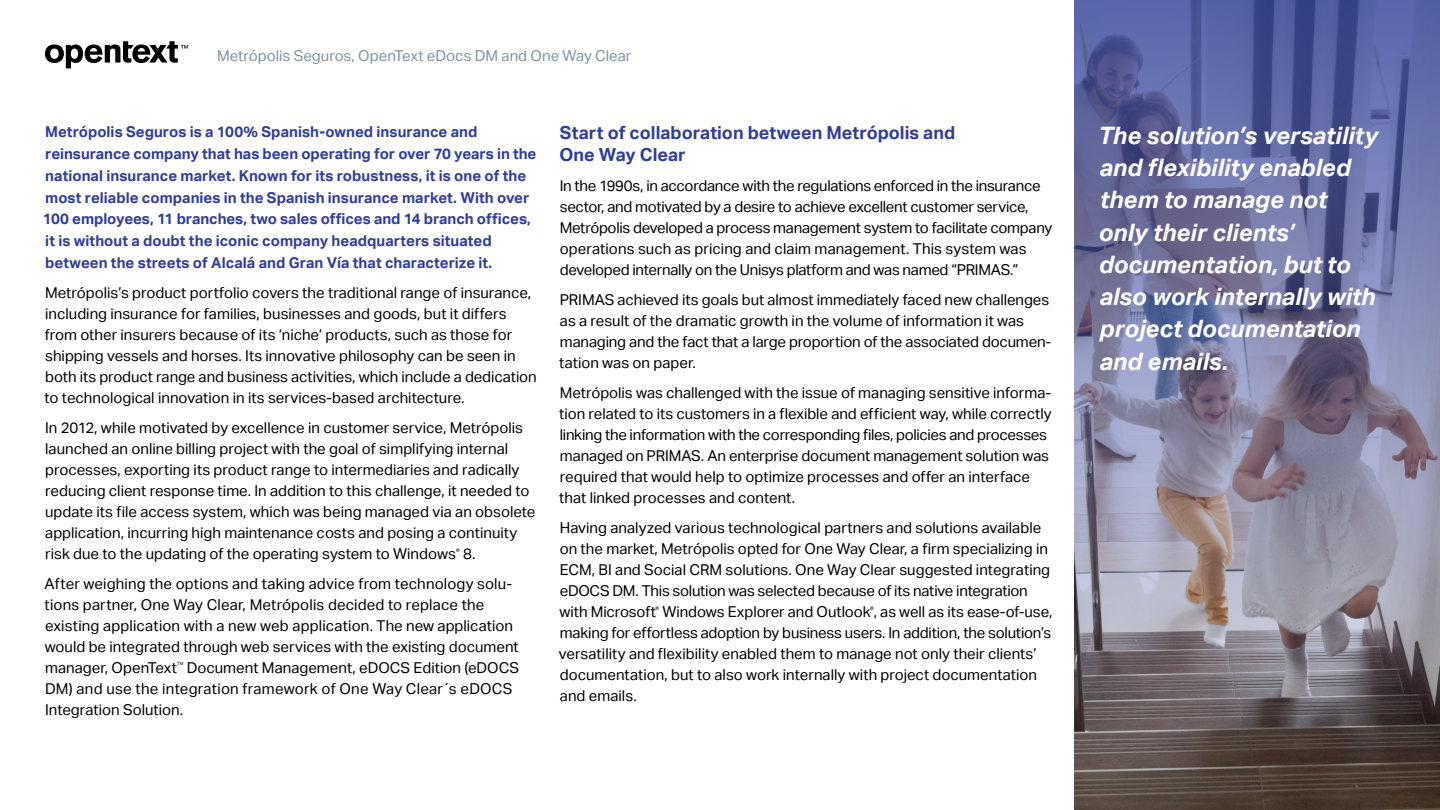
<style>
.page{position:relative;width:1440px;height:810px;background:#fff}
.page>*{position:absolute;margin:0;border:0;box-sizing:border-box;transform-origin:0 0}
.t1{font:italic 700 24px/32.2px "Aktiv Grotesk";color:#fff}
.t2{font:700 18px/21.8px "Aktiv Grotesk";color:#2e3d98}
.t3{font:15px/21px "Aktiv Grotesk";color:#000}
.t4{font:700 15px/21.8px "Aktiv Grotesk";color:#2e3d98}
.t5{font:15px/21px "Aktiv Grotesk";letter-spacing:-.02em;color:#000}
.t6{font:15px "Aktiv Grotesk";color:#7e929f}
.t7{font:4.35px "Aktiv Grotesk";color:#000}
</style>
<div class="page">
<svg style="left:45px;top:41px;width:143px;height:27px"></svg>
<img style="left:1074px;top:0;width:366px;height:810px">
<p class="t6" style="left:217px;top:47px;width:416px">Metrópolis Seguros, OpenText eDocs DM and One Way Clear</p>
<p class="t4" style="left:43px;top:121px;width:495px">Metrópolis Seguros is a 100% Spanish-owned insurance and reinsurance company that has been operating for over 70 years in the national insurance market. Known for its robustness, it is one of the most reliable companies in the Spanish insurance market. With over 100 employees, 11 branches, two sales offices and 14 branch offices, it is without a doubt the iconic company headquarters situated between the streets of Alcalá and Gran Vía that characterize it.</p>
<p class="t3" style="left:45px;top:282px;width:494px">Metrópolis’s product portfolio covers the traditional range of insurance, including insurance for families, businesses and goods, but it differs from other insurers because of its ‘niche’ products, such as those for shipping vessels and horses. Its innovative philosophy can be seen in both its product range and business activities, which include a dedication to technological innovation in its services-based architecture.</p>
<p class="t3" style="left:45px;top:417px;width:492px">In 2012, while motivated by excellence in customer service, Metrópolis launched an online billing project with the goal of simplifying internal processes, exporting its product range to intermediaries and radically reducing client response time. In addition to this challenge, it needed to update its file access system, which was being managed via an obsolete application, incurring high maintenance costs and posing a continuity risk due to the updating of the operating system to Windows<sup>®</sup> 8.</p>
<p class="t3" style="left:45px;top:573px;width:476px">After weighing the options and taking advice from technology solu&shy;tions partner, One Way Clear, Metrópolis decided to replace the existing application with a new web application. The new application would be integrated through web services with the existing document manager, OpenText</p>
<p class="t3" style="left:45px;top:657px;width:476px;text-indent:142px">Document Management, eDOCS Edition (eDOCS<br>DM) and use the integration framework of One Way Clear´s eDOCS<br>Integration Solution.</p>
<p class="t7" style="left:177px;top:661px;width:8px">TM</p>
<p class="t2" style="left:560px;top:122px;width:397px">Start of collaboration between Metrópolis and<br>One Way Clear</p>
<p class="t5" style="left:560px;top:176px;width:494px">In the 1990s, in accordance with the regulations enforced in the insurance sector, and motivated by a desire to achieve excellent customer service, Metrópolis developed a process management system to facilitate company operations such as pricing and claim management. This system was developed internally on the Unisys platform and was named “PRIMAS.”</p>
<p class="t3" style="left:559px;top:290px;width:494px">PRIMAS achieved its goals but almost immediately faced new challenges as a result of the dramatic growth in the volume of information it was managing and the fact that a large proportion of the associated documen&shy;tation was on paper.</p>
<p class="t3" style="left:559px;top:383px;width:494px">Metrópolis was challenged with the issue of managing sensitive informa&shy;tion related to its customers in a flexible and efficient way, while correctly linking the information with the corresponding files, policies and processes managed on PRIMAS. An enterprise document management solution was required that would help to optimize processes and offer an interface that linked processes and content.</p>
<p class="t3" style="left:559px;top:518px;width:495px">Having analyzed various technological partners and solutions available on the market, Metrópolis opted for One Way Clear, a firm specializing in ECM, BI and Social CRM solutions. One Way Clear suggested integrating eDOCS DM. This solution was selected because of its native integration with Microsoft<sup>®</sup> Windows Explorer and Outlook<sup>®</sup>, as well as its ease-of-use, making for effortless adoption by business users. In addition, the solution’s versatility and flexibility enabled them to manage not only their clients’ documentation, but to also work internally with project documentation and emails.</p>
<h1 class="t1" style="left:1098px;top:119px;width:281px">The solution’s versatility and flexibility enabled them to manage not only their clients’ documentation, but to also work internally with project documentation and emails.</h1>
</div>
